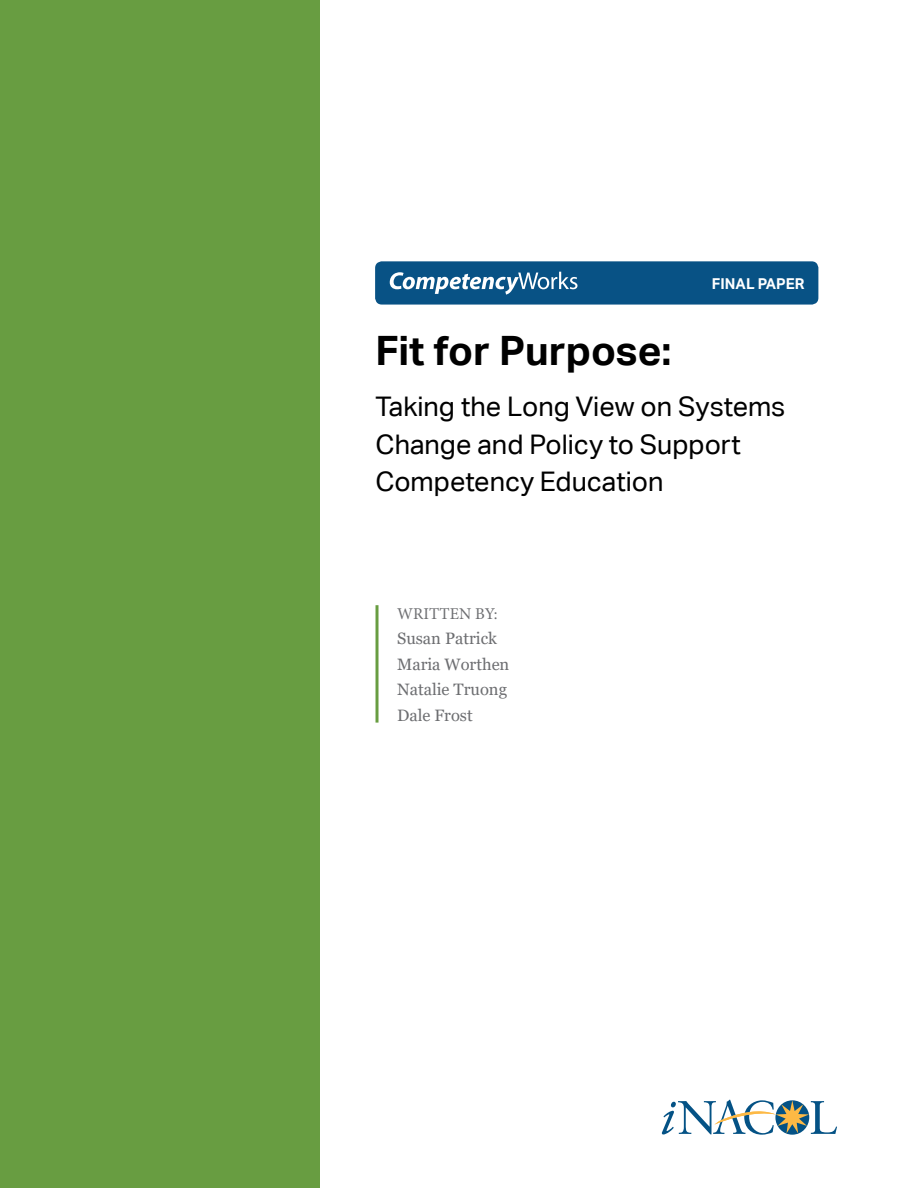
<style>
.page{position:relative;width:918px;height:1188px;background:#fff}
.page>*{position:absolute;margin:0;border:0;box-sizing:border-box;transform-origin:0 0}
.t1{font:700 40.5px "Aktiv Grotesk";color:#000}
.t2{font:27px/37.5px "Aktiv Grotesk";color:#000}
.t3{font:16.5px/25.5px "Georgia";color:#6d6e71}
.t4{font:16.5px "Minion Pro";color:#6d6e71}
.t5{font:700 15px "Aktiv Grotesk";color:#fff}
</style>
<div class="page">
<div style="left:0;top:0;width:319px;height:1188px;background:#689d41"></div>
<hr style="left:376px;top:605px;width:3px;height:118px;background:#689d41">
<div style="left:375px;top:261px;width:443px;height:44px;background:#085285;border-radius:7px"></div>
<svg style="left:390px;top:272px;width:187px;height:23px"></svg>
<svg style="left:662px;top:1100px;width:175px;height:35px"></svg>
<p class="t5" style="left:712px;top:274px;width:94px">FINAL PAPER</p>
<h1 class="t1" style="left:376px;top:326px;width:298px">Fit for Purpose:</h1>
<p class="t2" style="left:376px;top:388px;width:411px">Taking the Long View on Systems<br>Change and Policy to Support<br>Competency Education</p>
<p class="t4" style="left:397px;top:602px;width:102px">WRITTEN BY:</p>
<p class="t3" style="left:397px;top:626px;width:114px">Susan Patrick<br>Maria Worthen<br>Natalie Truong<br>Dale Frost</p>
</div>
